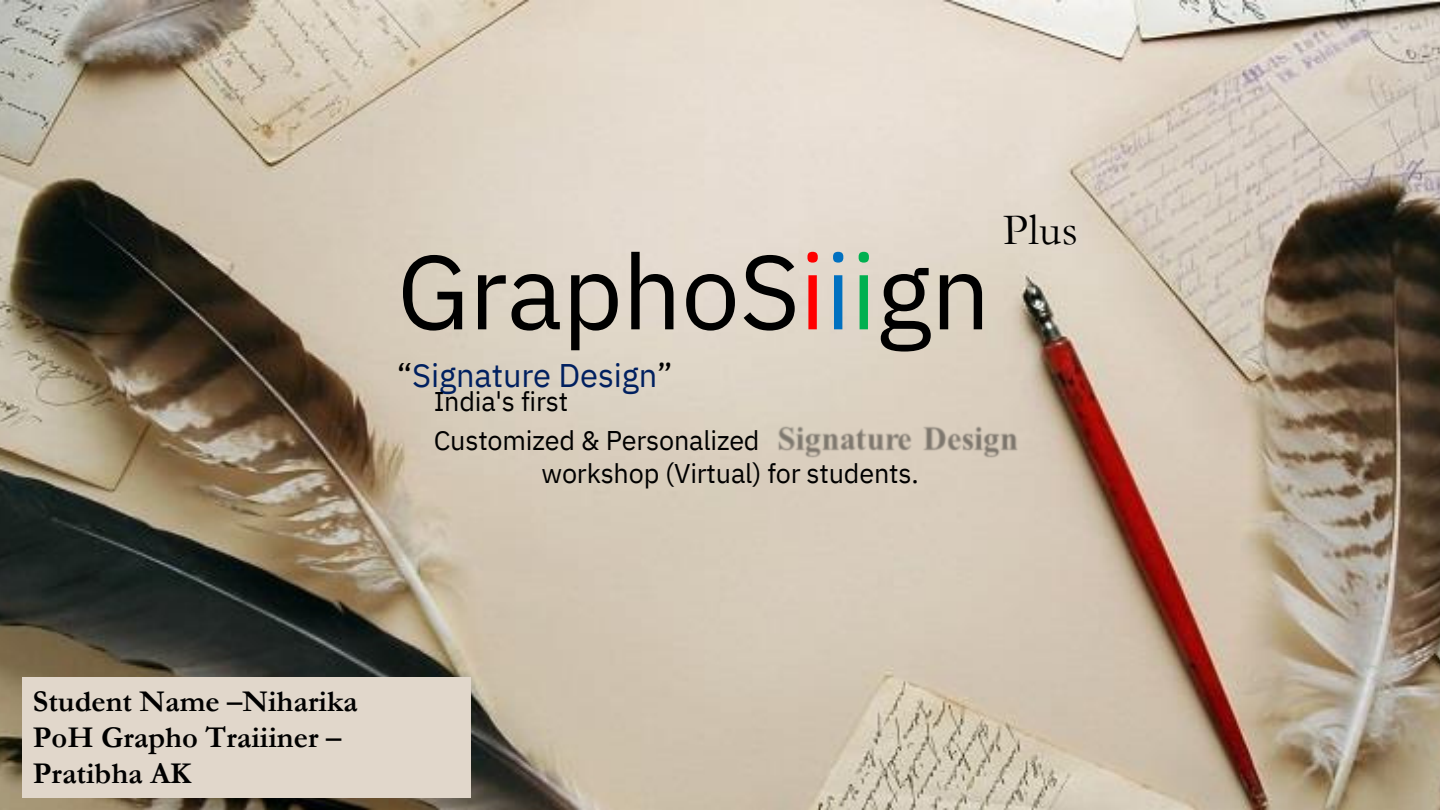
<style>
.page{position:relative;width:1440px;height:810px;background:#fff}
.page>*{position:absolute;margin:0;border:0;box-sizing:border-box;transform-origin:0 0}
.t1{font:104.7px "IBM Plex Sans";letter-spacing:-.005em;color:#000}
.t2{font:45px "Garamond";color:#000}
.t3{font:32.7px "IBM Plex Sans";letter-spacing:-.005em;color:#002060}
.t4{font:700 30.45px/36px "Garamond";color:#000}
.t5{font:27px "IBM Plex Sans";letter-spacing:-.01em;color:#000}
.s1{color:#f00}
.s2{color:#0070c0}
.s3{color:#00b050}
.s4{color:#000}
</style>
<div class="page">
<img style="left:0;top:0;width:1440px;height:810px">
<img style="left:755px;top:405px;width:286px;height:75px">
<div style="left:23px;top:677px;width:448px;height:121px;background:#e1d7cb"></div>
<p class="t1" style="left:397px;top:222px;width:595px">GraphoS<span class="s1">i</span><span class="s2">i</span><span class="s3">i</span>gn</p>
<p class="t3" style="left:397px;top:353px;width:277px"><span class="s4">“</span>Signature Design<span class="s4">”</span></p>
<p class="t5" style="left:434px;top:384px;width:136px">India's first</p>
<p class="t5" style="left:434px;top:422px;width:327px">Customized &amp; Personalized</p>
<p class="t5" style="left:542px;top:456px;width:379px">workshop (Virtual) for students.</p>
<p class="t2" style="left:1003px;top:205px;width:76px">Plus</p>
<p class="t4" style="left:33px;top:684px;width:326px">Student Name –Niharika<br>PoH Grapho Traiiiner –<br>Pratibha AK</p>
</div>
